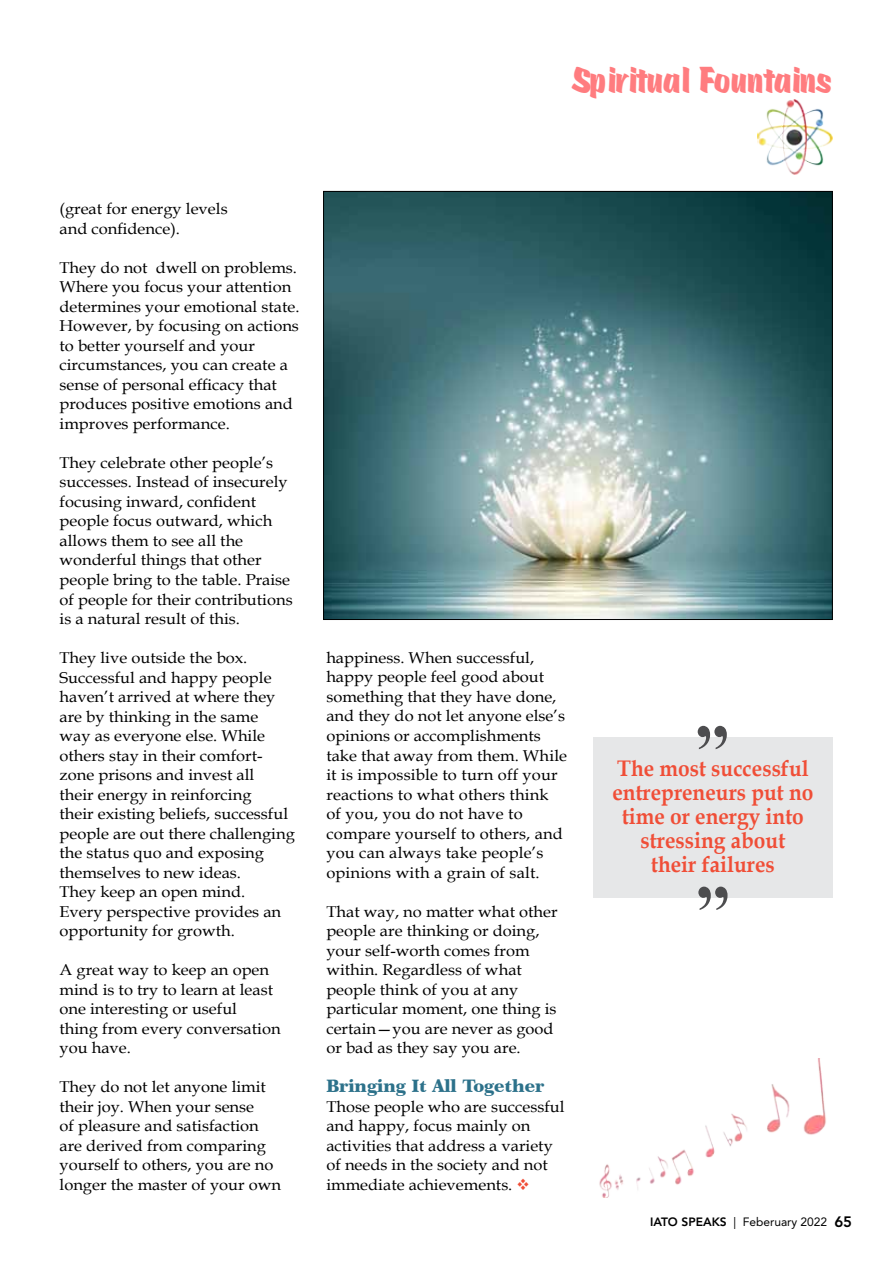
<style>
.page{position:relative;width:893px;height:1263px;background:#fff}
.page>*{position:absolute;margin:0;border:0;box-sizing:border-box;transform-origin:0 0}
.t1{font:39px "Scratch";letter-spacing:-.01em;color:#ff7c7f;scale:.95 1}
.t2{font:700 22.5px/24px "Book Antiqua";color:#f04e37;text-align:center;scale:.93 1}
.t3{font:17.25px "Century 751 BT Black B";letter-spacing:-.005em;color:#2c718a}
.t4{font:15.6px/19.5px "Book Antiqua";color:#000;scale:1.05 1}
.t5{font:12px "Avenir LT Std";color:#000}
.s1{color:#f04e37}
.s2{font-weight:800}
.s3{font-weight:800;font-size:15px}
</style>
<div class="page">
<img style="left:599px;top:1058px;width:227px;height:140px">
<img style="left:325px;top:193px;width:506px;height:425px">
<div style="left:593px;top:737px;width:240px;height:161px;background:#e6e7e8"></div>
<svg style="left:698px;top:726px;width:29px;height:23px"></svg>
<svg style="left:698px;top:887px;width:29px;height:23px"></svg>
<img style="left:758px;top:99px;width:74px;height:76px">
<h1 class="t1" style="left:572px;top:58px;width:275px">Spiritual Fountains</h1>
<p class="t4" style="left:60px;top:199px;width:162px">(great for energy levels and confidence).</p>
<p class="t4" style="left:60px;top:258px;width:230px">They do not dwell on problems.<br>Where you focus your attention determines your emotional state.<br>However, by focusing on actions to better yourself and your circumstances, you can create a sense of personal efficacy that produces positive emotions and improves performance.</p>
<p class="t4" style="left:60px;top:453px;width:224px">They celebrate other people’s successes. Instead of insecurely focusing inward, confident people focus outward, which allows them to see all the wonderful things that other people bring to the table. Praise of people for their contributions is a natural result of this.</p>
<p class="t4" style="left:60px;top:648px;width:226px">They live outside the box.<br>Successful and happy people haven’t arrived at where they are by thinking in the same<br>way as everyone else. While others stay in their comfort&shy;zone prisons and invest all<br>their energy in reinforcing<br>their existing beliefs, successful people are out there challenging the status quo and exposing themselves to new ideas.<br>They keep an open mind.<br>Every perspective provides an opportunity for growth.</p>
<p class="t4" style="left:60px;top:960px;width:212px">A great way to keep an open mind is to try to learn at least one interesting or useful<br>thing from every conversation you have.</p>
<p class="t4" style="left:60px;top:1077px;width:213px">They do not let anyone limit their joy. When your sense<br>of pleasure and satisfaction are derived from comparing yourself to others, you are no longer the master of your own</p>
<p class="t4" style="left:326px;top:648px;width:231px">happiness. When successful, happy people feel good about something that they have done, and they do not let anyone else’s opinions or accomplishments take that away from them. While it is impossible to turn off your reactions to what others think of you, you do not have to compare yourself to others, and you can always take people’s opinions with a grain of salt.</p>
<p class="t4" style="left:326px;top:901px;width:222px">That way, no matter what other people are thinking or doing, your self-worth comes from within. Regardless of what people think of you at any particular moment, one thing is certain—you are never as good or bad as they say you are.</p>
<p class="t3" style="left:326px;top:1075px;width:219px">Bringing It All Together</p>
<p class="t4" style="left:326px;top:1096px;width:229px">Those people who are successful and happy, focus mainly on activities that address a variety of needs in the society and not immediate achievements. <span class="s1">❖</span></p>
<h2 class="t2" style="left:612px;top:756px;width:218px">The most successful entrepreneurs put no time or energy into stressing about<br>their failures</h2>
<p class="t5" style="left:650px;top:1215px;width:204px"><span class="s2">IATO SPEAKS</span> | Feberuary 2022 <span class="s3">65</span></p>
</div>
